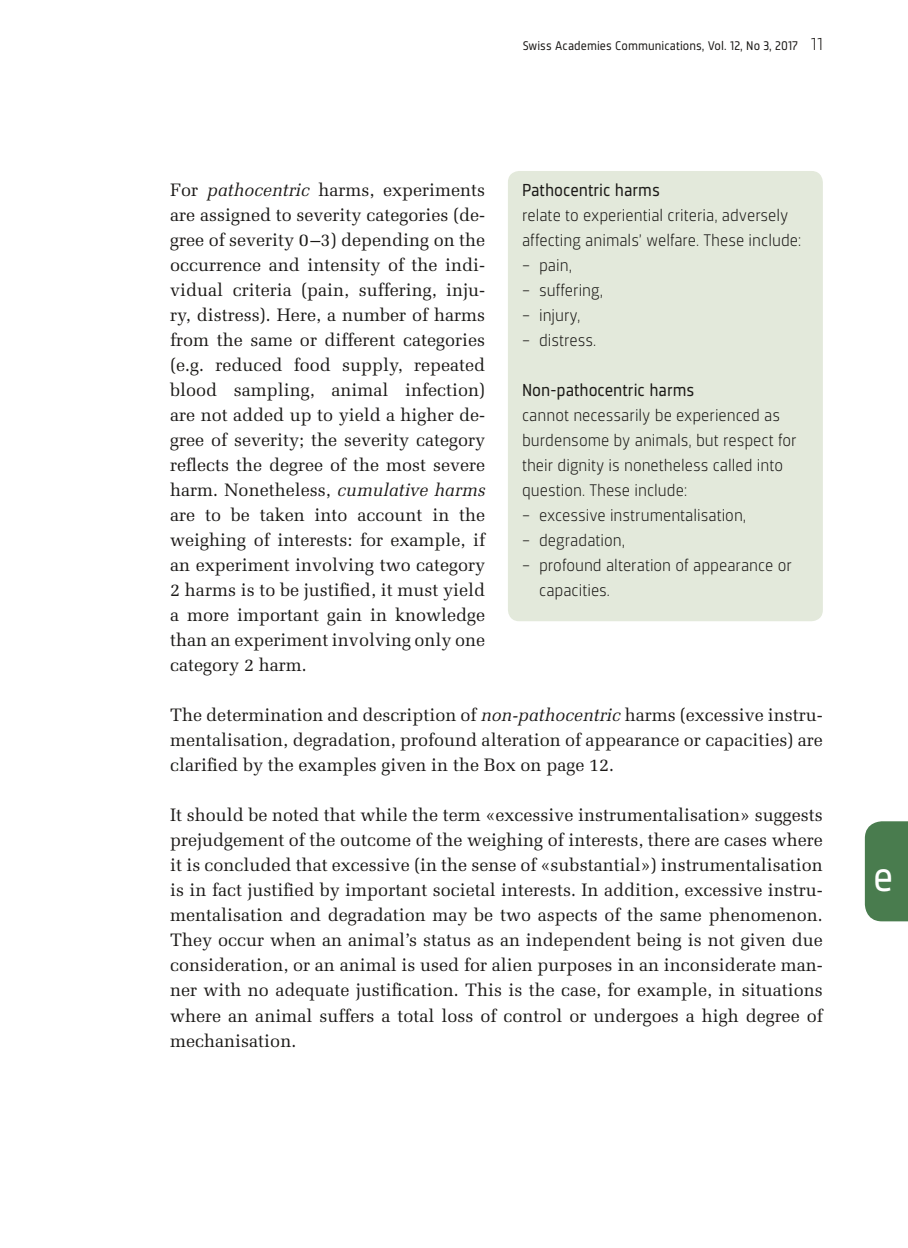
<style>
.page{position:relative;width:908px;height:1248px;background:#fff}
.page>*{position:absolute;margin:0;border:0;box-sizing:border-box;transform-origin:0 0}
.t1{font:43px "Sinews Sans Pro";color:#fff}
.t2{font:18px/25px "Melior";color:#1b1917;text-align:justify}
.t3{font:18px "Sinews Sans Pro";color:#1b1917}
.t4{font:300 17.4px/25px "Sinews Sans Pro";color:#1b1917}
.t5{font:13px "Sinews Sans Pro";letter-spacing:.005em;color:#1b1917}
.s1{font-weight:300;font-size:18px}
.s2{font-style:italic}
</style>
<div class="page">
<div style="left:864px;top:821px;width:43px;height:100px;background:#497c4e"></div>
<div style="left:507px;top:171px;width:315px;height:450px;background:#e3e9db;border-radius:11px"></div>
<p class="t5" style="left:522px;top:38px;width:301px">Swiss Academies Communications, Vol. 12, No 3, 2017 <span class="s1">11</span></p>
<p class="t2" style="left:170px;top:177px;width:316px">For <span class="s2">pathocentric</span> harms, experiments are assigned to severity categories (de&shy;gree of severity 0–3) depending on the occurrence and intensity of the indi&shy;vidual criteria (pain, suffering, inju&shy;ry, distress). Here, a number of harms from the same or different categories (e.g. reduced food supply, repeated blood sampling, animal infection) are not added up to yield a higher de&shy;gree of severity; the severity category reflects the degree of the most severe harm. Nonetheless, <span class="s2">cumulative harms </span>are to be taken into account in the weighing of interests: for example, if an experiment involving two category 2 harms is to be justified, it must yield a more important gain in knowledge than an experiment involving only one category 2 harm.</p>
<p class="t2" style="left:170px;top:702px;width:653px">The determination and description of <span class="s2">non-pathocentric</span> harms (excessive instru&shy;mentalisation, degradation, profound alteration of appearance or capacities) are clarified by the examples given in the Box on page 12.</p>
<p class="t2" style="left:170px;top:802px;width:654px">It should be noted that while the term «excessive instrumentalisation» suggests prejudgement of the outcome of the weighing of interests, there are cases where it is concluded that excessive (in the sense of «substantial») instrumentalisation is in fact justified by important societal interests. In addition, excessive instru&shy;mentalisation and degradation may be two aspects of the same phenomenon.<br>They occur when an animal’s status as an independent being is not given due consideration, or an animal is used for alien purposes in an inconsiderate man&shy;ner with no adequate justification. This is the case, for example, in situations where an animal suffers a total loss of control or undergoes a high degree of mechanisation.</p>
<p class="t3" style="left:522px;top:180px;width:139px">Pathocentric harms</p>
<p class="t4" style="left:522px;top:203px;width:280px">relate to experiential criteria, adversely affecting animals’ welfare. These include:</p>
<p class="t4" style="left:522px;top:253px;width:51px">– pain,</p>
<p class="t4" style="left:522px;top:278px;width:82px">– suffering,</p>
<p class="t4" style="left:522px;top:303px;width:60px">– injury,</p>
<p class="t4" style="left:522px;top:328px;width:76px">– distress.</p>
<p class="t3" style="left:522px;top:380px;width:174px">Non-pathocentric harms</p>
<p class="t4" style="left:522px;top:403px;width:276px">cannot necessarily be experienced as burdensome by animals, but respect for their dignity is nonetheless called into question. These include:</p>
<p class="t4" style="left:522px;top:503px;width:225px">– excessive instrumentalisation,</p>
<p class="t4" style="left:522px;top:528px;width:104px">– degradation,</p>
<p class="t4" style="left:539px;top:553px;width:254px;text-indent:-17px">– profound alteration of appearance or capacities.</p>
<h1 class="t1" style="left:872px;top:852px;width:22px">e</h1>
</div>
